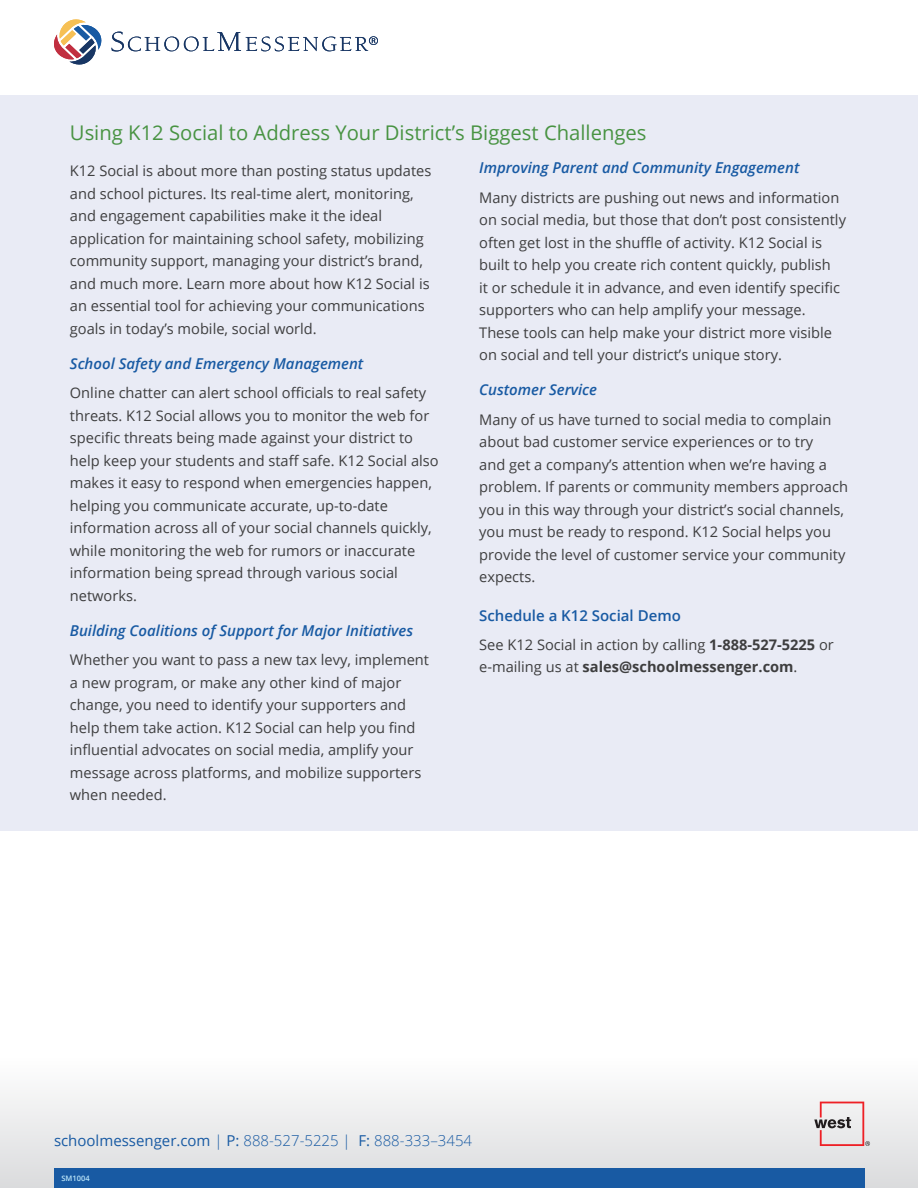
<style>
.page{position:relative;width:918px;height:1188px;background:#fff}
.page>*{position:absolute;margin:0;border:0;box-sizing:border-box;transform-origin:0 0}
.t1{font:20.25px "Open Sans";color:#489342}
.Sub-Sub_heading{font:italic 600 15px "Open Sans";color:#185aa3}
.t2{font:300 15px "Open Sans";color:#185aa3}
.Paragraph_Heading{font:600 15px "Open Sans";color:#185aa3}
.Body_Copy{font:14.7px/22.5px "Open Sans";color:#3e3e3f}
.Paragraph_Heading-2{font:600 7.5px "Open Sans";color:#bce6fa}
.s1{font-weight:700}
.s2{font-weight:400}
</style>
<div class="page">
<div style="left:0;top:1058px;width:918px;height:130px;background:linear-gradient(to bottom,#fefefe,#dadbdd)"></div>
<div style="left:54px;top:1168px;width:811px;height:20px;background:#185aa3"></div>
<div style="left:0;top:95px;width:918px;height:735px;background:#e9ebf5"></div>
<svg style="left:54px;top:19px;width:48px;height:46px"></svg>
<svg style="left:111px;top:32px;width:267px;height:19px"></svg>
<svg style="left:814px;top:1102px;width:56px;height:44px"></svg>
<p class="t1" style="left:70px;top:119px;width:578px">Using K12 Social to Address Your District’s Biggest Challenges</p>
<p class="Body_Copy" style="left:70px;top:159px;width:363px">K12 Social is about more than posting status updates and school pictures. Its real-time alert, monitoring, and engagement capabilities make it the ideal application for maintaining school safety, mobilizing community support, managing your district’s brand, and much more. Learn more about how K12 Social is an essential tool for achieving your communications goals in today’s mobile, social world.</p>
<p class="Sub-Sub_heading" style="left:70px;top:353px;width:295px">School Safety and Emergency Management</p>
<p class="Body_Copy" style="left:70px;top:381px;width:370px">Online chatter can alert school officials to real safety threats. K12 Social allows you to monitor the web for specific threats being made against your district to help keep your students and staff safe. K12 Social also makes it easy to respond when emergencies happen, helping you communicate accurate, up-to-date information across all of your social channels quickly, while monitoring the web for rumors or inaccurate information being spread through various social networks.</p>
<p class="Sub-Sub_heading" style="left:70px;top:620px;width:345px">Building Coalitions of Support for Major Initiatives</p>
<p class="Body_Copy" style="left:70px;top:648px;width:361px">Whether you want to pass a new tax levy, implement a new program, or make any other kind of major change, you need to identify your supporters and help them take action. K12 Social can help you find influential advocates on social media, amplify your message across platforms, and mobilize supporters when needed.</p>
<p class="Sub-Sub_heading" style="left:479px;top:158px;width:322px">Improving Parent and Community Engagement</p>
<p class="Body_Copy" style="left:479px;top:186px;width:368px">Many districts are pushing out news and information on social media, but those that don’t post consistently often get lost in the shuffle of activity. K12 Social is built to help you create rich content quickly, publish<br>it or schedule it in advance, and even identify specific supporters who can help amplify your message.<br>These tools can help make your district more visible on social and tell your district’s unique story.</p>
<p class="Sub-Sub_heading" style="left:479px;top:380px;width:119px">Customer Service</p>
<p class="Body_Copy" style="left:479px;top:408px;width:370px">Many of us have turned to social media to complain about bad customer service experiences or to try<br>and get a company’s attention when we’re having a problem. If parents or community members approach you in this way through your district’s social channels, you must be ready to respond. K12 Social helps you provide the level of customer service your community expects.</p>
<p class="Paragraph_Heading" style="left:479px;top:605px;width:203px">Schedule a K12 Social Demo</p>
<p class="Body_Copy" style="left:479px;top:633px;width:356px">See K12 Social in action by calling <span class="s1">1-888-527-5225</span> or e-mailing us at <span class="s1">sales@schoolmessenger.com</span>.</p>
<p class="t2" style="left:54px;top:1130px;width:420px"><span class="s2">schoolmessenger.com</span> | <span class="s2">P:</span> 888-527-5225 | <span class="s2">F:</span> 888-333–3454</p>
<p class="Paragraph_Heading-2" style="left:62px;top:1173px;width:30px">SM1004</p>
</div>
